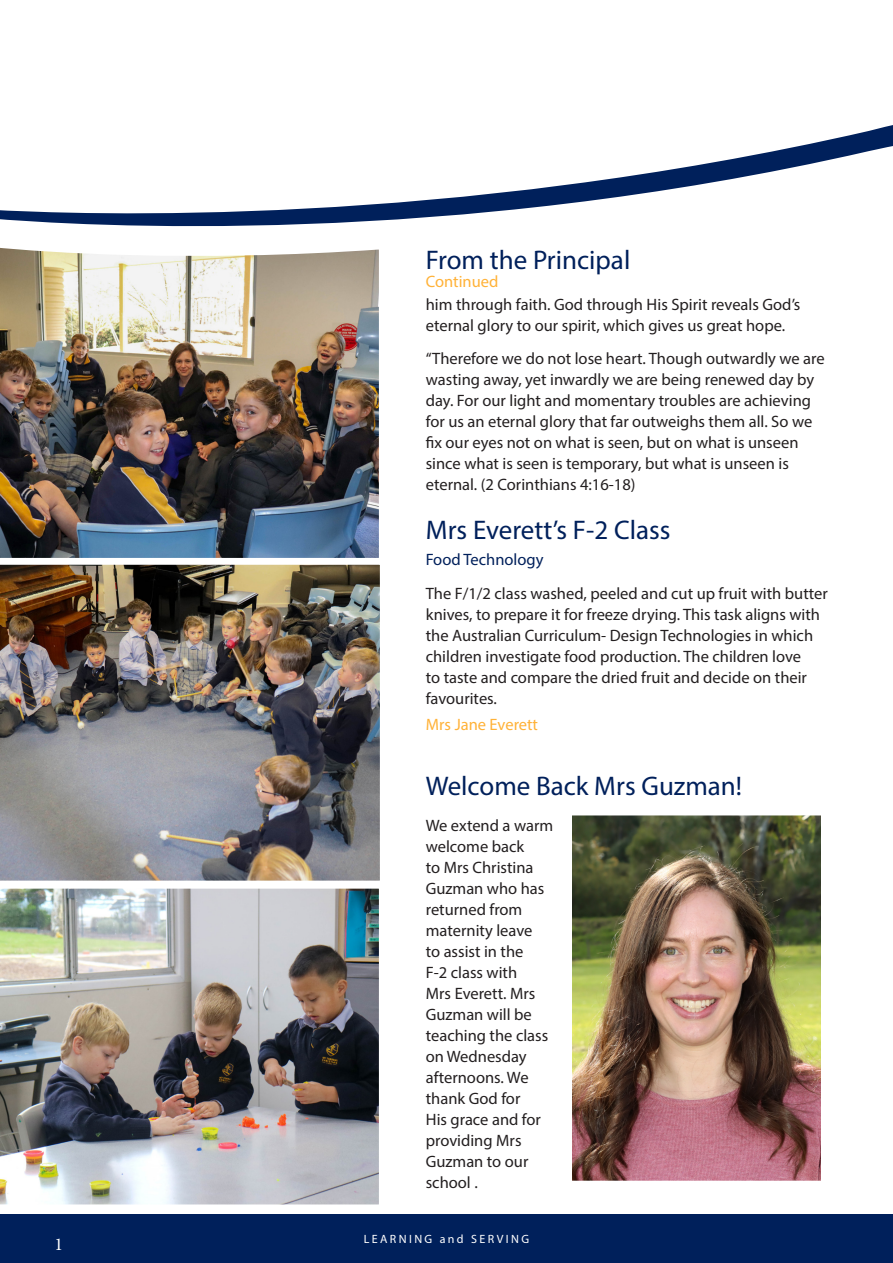
<style>
.page{position:relative;width:893px;height:1263px;background:#fff}
.page>*{position:absolute;margin:0;border:0;box-sizing:border-box;transform-origin:0 0}
.t1{font:27px "Myriad Pro";color:#00205b}
.t2{font:18px "Minion Pro";color:#fff}
.t3{font:16.5px/21px "Myriad Pro";color:#231f20}
.t4{font:16.5px "Myriad Pro";color:#ffb238}
.t5{font:16.5px "Myriad Pro";color:#00205b}
.t6{font:12px "Myriad Pro";letter-spacing:.2em;color:#fff}
</style>
<div class="page">
<img style="left:0;top:248px;width:379px;height:310px">
<div style="left:0;top:1214px;width:893px;height:49px;background:#00205b"></div>
<img style="left:0;top:564px;width:380px;height:317px">
<svg style="left:0;top:125px;width:893px;height:102px"></svg>
<img style="left:572px;top:817px;width:249px;height:362px">
<img style="left:0;top:888px;width:379px;height:317px">
<p class="t2" style="left:54px;top:1232px;width:10px">1</p>
<p class="t1" style="left:426px;top:244px;width:206px">From the Principal</p>
<p class="t4" style="left:426px;top:271px;width:74px">Continued</p>
<p class="t3" style="left:426px;top:294px;width:376px">him through faith. God through His Spirit reveals God’s eternal glory to our spirit, which gives us great hope.</p>
<p class="t3" style="left:426px;top:347px;width:400px">“Therefore we do not lose heart. Though outwardly we are wasting away, yet inwardly we are being renewed day by day. For our light and momentary troubles are achieving for us an eternal glory that far outweighs them all. So we fix our eyes not on what is seen, but on what is unseen since what is seen is temporary, but what is unseen is eternal. (2 Corinthians 4:16-18)</p>
<p class="t1" style="left:426px;top:513px;width:246px">Mrs Everett’s F-2 Class</p>
<p class="t5" style="left:426px;top:549px;width:119px">Food Technology</p>
<p class="t3" style="left:426px;top:583px;width:404px">The F/1/2 class washed, peeled and cut up fruit with butter knives, to prepare it for freeze drying. This task aligns with the Australian Curriculum- Design Technologies in which children investigate food production. The children love<br>to taste and compare the dried fruit and decide on their favourites.</p>
<p class="t4" style="left:426px;top:714px;width:114px">Mrs Jane Everett</p>
<p class="t1" style="left:426px;top:769px;width:318px">Welcome Back Mrs Guzman!</p>
<p class="t3" style="left:426px;top:814px;width:129px">We extend a warm welcome back<br>to Mrs Christina<br>Guzman who has returned from maternity leave<br>to assist in the<br>F-2 class with<br>Mrs Everett. Mrs<br>Guzman will be teaching the class on Wednesday afternoons. We thank God for<br>His grace and for providing Mrs<br>Guzman to our school .</p>
<p class="t6" style="left:364px;top:1231px;width:167px">LEARNING and SERVING</p>
</div>
